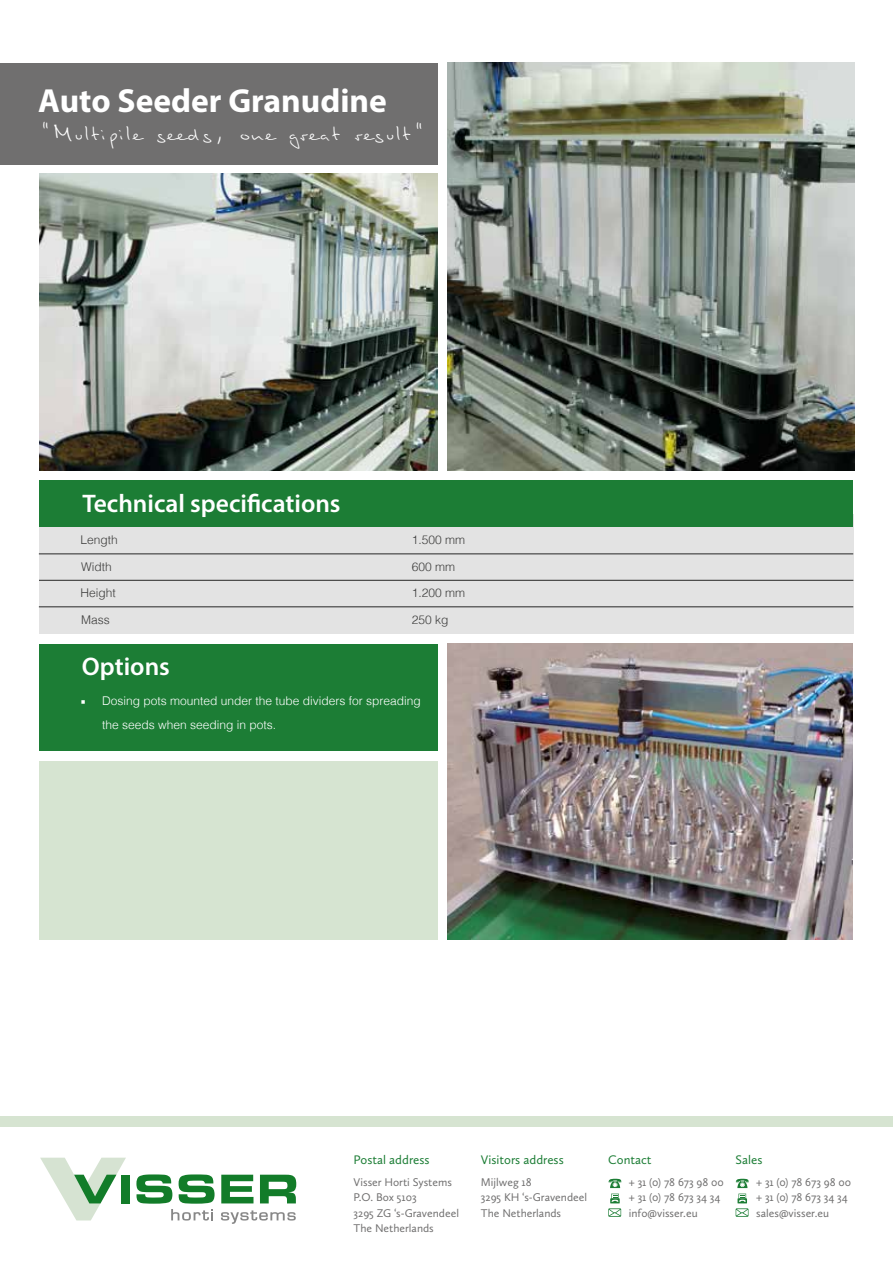
<style>
.page{position:relative;width:893px;height:1263px;background:#fff}
.page>*{position:absolute;margin:0;border:0;box-sizing:border-box;transform-origin:0 0}
.t1{font:700 33.45px "Myriad Pro";color:#fff}
.t2{font:27px "Stylograph";color:#fff}
.t3{font:600 25.5px "Myriad Pro";color:#fff}
.t4{font:21.75px "Stylograph";color:#fff}
.t5{font:12.9px "Calluna Sans";color:#1c7d35}
.t6{font:300 12px/23.7px "Helvetica";color:#fff}
.t7{font:300 12px "Helvetica";color:#3c3c3b}
.t8{font:11.55px/15.5px "Calluna Sans";color:#706f6f}
.s1{font-family:"Minion Pro";font-weight:400}
</style>
<div class="page">
<div style="left:0;top:63px;width:438px;height:102px;background:#706f6f"></div>
<div style="left:39px;top:643px;width:399px;height:107px;background:#1c7d35"></div>
<div style="left:39px;top:514px;width:814px;height:120px;background:#e3e3e3"></div>
<hr style="left:39px;top:553px;width:814px;height:1px;background:#3c3c3b">
<hr style="left:39px;top:580px;width:814px;height:1px;background:#3c3c3b">
<hr style="left:39px;top:606px;width:814px;height:1px;background:#3c3c3b">
<div style="left:39px;top:480px;width:814px;height:47px;background:#1c7d35"></div>
<div style="left:40px;top:761px;width:398px;height:179px;background:#d6e4d1"></div>
<svg style="left:608px;top:1179px;width:13px;height:38px"></svg>
<svg style="left:736px;top:1179px;width:13px;height:38px"></svg>
<svg style="left:221px;top:1210px;width:75px;height:14px"></svg>
<svg style="left:40px;top:1158px;width:86px;height:62px"></svg>
<div style="left:121px;top:1175px;width:9px;height:28px;background:#127c29"></div>
<svg style="left:136px;top:1174px;width:79px;height:46px"></svg>
<svg style="left:221px;top:1175px;width:32px;height:28px"></svg>
<svg style="left:260px;top:1175px;width:36px;height:28px"></svg>
<div style="left:0;top:1116px;width:893px;height:10px;background:#d6e4d1"></div>
<img style="left:447px;top:63px;width:408px;height:408px">
<img style="left:40px;top:173px;width:398px;height:298px">
<img style="left:447px;top:643px;width:406px;height:297px">
<h1 class="t1" style="left:17px;top:77px;width:231px">Drumse der XL</h1>
<h2 class="t2" style="left:17px;top:110px;width:343px">“Seeding in one touch!”</h2>
<h1 class="t1" style="left:38px;top:79px;width:350px">Auto Seeder Granudine</h1>
<h3 class="t4" style="left:38px;top:118px;width:389px">“Multipile seeds, one great result”</h3>
<h3 class="t3" style="left:82px;top:488px;width:260px">Technical specifications</h3>
<p class="t7" style="left:81px;top:530px;width:39px">Length</p>
<p class="t7" style="left:412px;top:530px;width:55px">1.500 mm</p>
<p class="t7" style="left:81px;top:556px;width:32px">Width</p>
<p class="t7" style="left:412px;top:556px;width:45px">600 mm</p>
<p class="t7" style="left:81px;top:583px;width:37px">Height</p>
<p class="t7" style="left:412px;top:583px;width:55px">1.200 mm</p>
<p class="t7" style="left:81px;top:609px;width:30px">Mass</p>
<p class="t7" style="left:412px;top:609px;width:38px">250 kg</p>
<h3 class="t3" style="left:82px;top:651px;width:90px">Options</h3>
<p class="t6" style="left:102px;top:688px;width:320px;text-indent:-21px"><span class="s1">■</span> Dosing pots mounted under the tube dividers for spreading the seeds when seeding in pots.</p>
<p class="t5" style="left:354px;top:1152px;width:77px">Postal address</p>
<p class="t8" style="left:354px;top:1174px;width:107px">Visser Horti Systems<br>P.O. Box 5103<br>3295 ZG ‘s-Gravendeel<br>The Netherlands</p>
<p class="t5" style="left:481px;top:1152px;width:84px">Visitors address</p>
<p class="t8" style="left:481px;top:1174px;width:108px">Mijlweg 18<br>3295 KH ‘s-Gravendeel<br>The Netherlands</p>
<p class="t5" style="left:608px;top:1152px;width:45px">Contact</p>
<p class="t8" style="left:629px;top:1174px;width:96px">+ 31 (0) 78 673 98 00 + 31 (0) 78 673 34 34 info@visser.eu</p>
<p class="t5" style="left:736px;top:1152px;width:28px">Sales</p>
<p class="t8" style="left:756px;top:1174px;width:96px">+ 31 (0) 78 673 98 00 + 31 (0) 78 673 34 34 sales@visser.eu</p>
</div>
